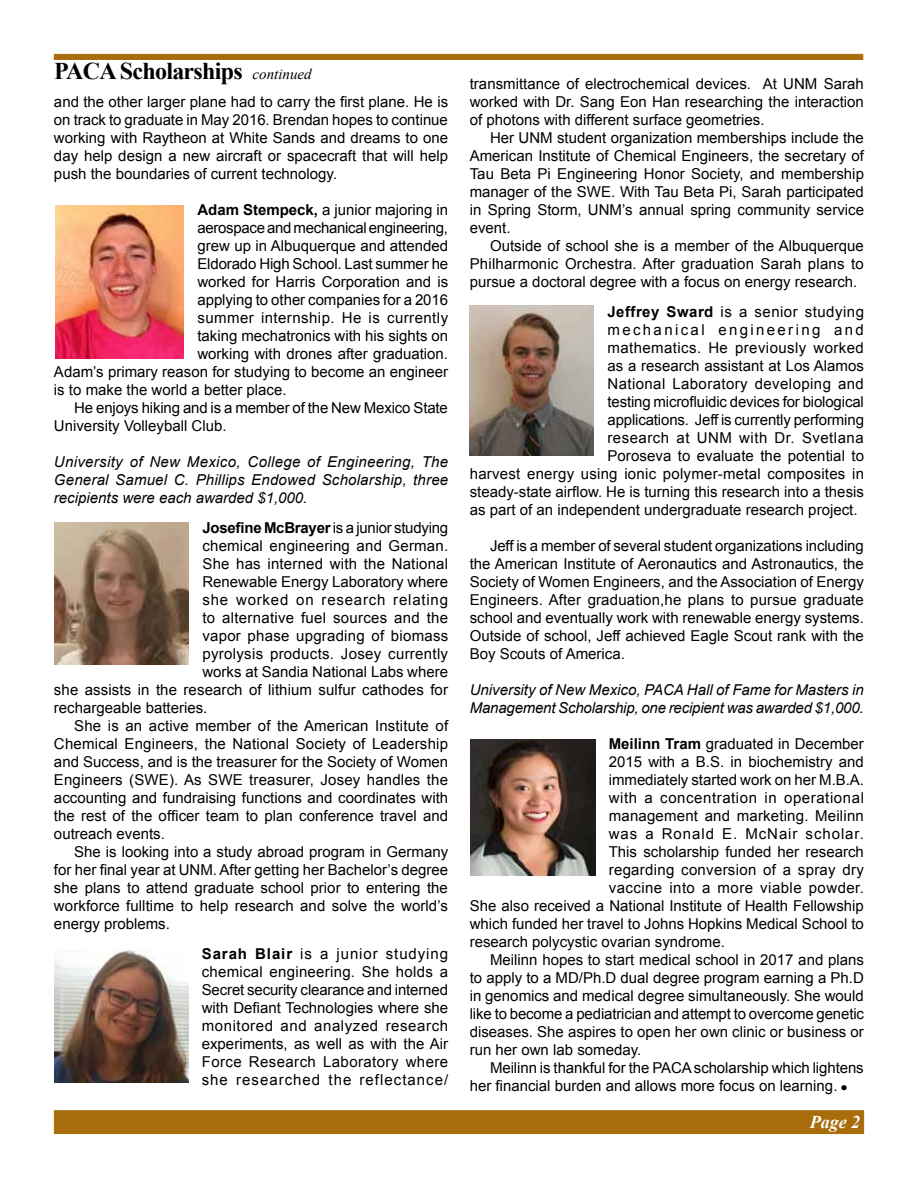
<style>
.page{position:relative;width:918px;height:1188px;background:#fff}
.page>*{position:absolute;margin:0;border:0;box-sizing:border-box;transform-origin:0 0}
.t1{font:700 24px "Times New Roman";letter-spacing:-.03em;color:#000}
.t2{font:italic 700 18px "Times New Roman";color:#fff}
.t3{font:15px/18px "Arial";color:#000;text-align:justify}
.t4{font:italic 15px/18px "Arial";color:#000;text-align:justify}
.t5{font:15px "Arial";letter-spacing:.03em;color:#000}
.t6{font:15px "Arial";letter-spacing:.02em;color:#000}
.t7{font:15px "Arial";letter-spacing:-.02em;color:#000}
.t8{font:15px "Arial";letter-spacing:.025em;color:#000}
.t9{font:15px "Arial";letter-spacing:.04em;color:#000}
.t10{font:15px "Arial";letter-spacing:.035em;color:#000}
.t11{font:15px "Arial";letter-spacing:.055em;color:#000}
.t12{font:15px "Arial";letter-spacing:.06em;color:#000}
.t13{font:15px "Arial";letter-spacing:.16em;color:#000}
.s1{font-weight:400;font-style:italic;font-size:15px}
.s2{font-weight:700}
</style>
<div class="page">
<div style="left:54px;top:1110px;width:810px;height:24px;background:#a86d0a;border:1px solid #a86d0a"></div>
<div style="left:54px;top:54px;width:809px;height:6px;background:#a86d0a;border:1px solid #a86d0a"></div>
<img style="left:55px;top:205px;width:129px;height:154px">
<img style="left:54px;top:522px;width:135px;height:142px">
<img style="left:54px;top:949px;width:134px;height:133px">
<img style="left:470px;top:305px;width:124px;height:150px">
<img style="left:470px;top:739px;width:125px;height:136px">
<h1 class="t1" style="left:54px;top:55px;width:259px">PACA Scholarships <span class="s1">continued</span></h1>
<p class="t3" style="left:54px;top:93px;width:396px">and the other larger plane had to carry the first plane. He is on track to graduate in May 2016. Brendan hopes to continue working with Raytheon at White Sands and dreams to one day help design a new aircraft or spacecraft that will help push the boundaries of current technology.</p>
<p class="t3" style="left:197px;top:201px;width:252px"><span class="s2">Adam Stempeck,</span> a junior majoring in</p>
<p class="t7" style="left:197px;top:218px;width:252px">aerospace and mechanical engineering,</p>
<p class="t3" style="left:197px;top:237px;width:252px">grew up in Albuquerque and attended</p>
<p class="t3" style="left:197px;top:255px;width:252px">Eldorado High School. Last summer he</p>
<p class="t3" style="left:197px;top:273px;width:252px">worked for Harris Corporation and is</p>
<p class="t3" style="left:197px;top:291px;width:252px">applying to other companies for a 2016</p>
<p class="t5" style="left:197px;top:308px;width:252px">summer internship. He is currently</p>
<p class="t3" style="left:197px;top:327px;width:252px">taking mechatronics with his sights on</p>
<p class="t3" style="left:197px;top:345px;width:252px">working with drones after graduation.</p>
<p class="t3" style="left:54px;top:363px;width:396px">Adam’s primary reason for studying to become an engineer</p>
<p class="t3" style="left:54px;top:381px;width:234px">is to make the world a better place.</p>
<p class="t3" style="left:74px;top:399px;width:375px">He enjoys hiking and is a member of the New Mexico State</p>
<p class="t3" style="left:54px;top:417px;width:174px">University Volleyball Club.</p>
<p class="t4" style="left:54px;top:453px;width:396px">University of New Mexico, College of Engineering, The General Samuel C. Phillips Endowed Scholarship, three recipients were each awarded $1,000.</p>
<p class="t3" style="left:202px;top:519px;width:247px"><span class="s2">Josefine McBrayer</span> is a junior studying</p>
<p class="t3" style="left:202px;top:537px;width:247px">chemical engineering and German.</p>
<p class="t3" style="left:202px;top:555px;width:247px">She has interned with the National</p>
<p class="t3" style="left:202px;top:573px;width:247px">Renewable Energy Laboratory where</p>
<p class="t11" style="left:202px;top:590px;width:247px">she worked on research relating</p>
<p class="t6" style="left:202px;top:608px;width:247px">to alternative fuel sources and the</p>
<p class="t3" style="left:202px;top:627px;width:247px">vapor phase upgrading of biomass</p>
<p class="t6" style="left:202px;top:644px;width:247px">pyrolysis products. Josey currently</p>
<p class="t3" style="left:202px;top:663px;width:247px">works at Sandia National Labs where</p>
<p class="t3" style="left:54px;top:681px;width:396px">she assists in the research of lithium sulfur cathodes for</p>
<p class="t3" style="left:54px;top:699px;width:155px">rechargeable batteries.</p>
<p class="t3" style="left:74px;top:717px;width:375px">She is an active member of the American Institute of</p>
<p class="t3" style="left:54px;top:735px;width:396px">Chemical Engineers, the National Society of Leadership</p>
<p class="t3" style="left:54px;top:753px;width:396px">and Success, and is the treasurer for the Society of Women</p>
<p class="t3" style="left:54px;top:771px;width:396px">Engineers (SWE). As SWE treasurer, Josey handles the</p>
<p class="t3" style="left:54px;top:789px;width:396px">accounting and fundraising functions and coordinates with</p>
<p class="t3" style="left:54px;top:807px;width:396px">the rest of the officer team to plan conference travel and</p>
<p class="t3" style="left:54px;top:825px;width:112px">outreach events.</p>
<p class="t3" style="left:74px;top:843px;width:375px">She is looking into a study abroad program in Germany</p>
<p class="t3" style="left:54px;top:861px;width:396px">for her final year at UNM. After getting her Bachelor’s degree</p>
<p class="t3" style="left:54px;top:879px;width:396px">she plans to attend graduate school prior to entering the</p>
<p class="t3" style="left:54px;top:897px;width:396px">workforce fulltime to help research and solve the world’s</p>
<p class="t3" style="left:54px;top:915px;width:117px">energy problems.</p>
<p class="t3" style="left:202px;top:945px;width:248px"><span class="s2">Sarah Blair</span> is a junior studying chemical engineering. She holds a Secret security clearance and interned with Defiant Technologies where she monitored and analyzed research experiments, as well as with the Air Force Research Laboratory where she researched the reflectance/</p>
<p class="t3" style="left:470px;top:75px;width:396px">transmittance of electrochemical devices. At UNM Sarah worked with Dr. Sang Eon Han researching the interaction of photons with different surface geometries.</p>
<p class="t3" style="left:470px;top:129px;width:396px;text-indent:20px">Her UNM student organization memberships include the American Institute of Chemical Engineers, the secretary of Tau Beta Pi Engineering Honor Society, and membership manager of the SWE. With Tau Beta Pi, Sarah participated in Spring Storm, UNM’s annual spring community service event.</p>
<p class="t3" style="left:470px;top:237px;width:396px;text-indent:20px">Outside of school she is a member of the Albuquerque Philharmonic Orchestra. After graduation Sarah plans to pursue a doctoral degree with a focus on energy research.</p>
<p class="t5" style="left:607px;top:302px;width:258px"><span class="s2">Jeffrey Sward</span> is a senior studying</p>
<p class="t13" style="left:607px;top:320px;width:258px">mechanical engineering and</p>
<p class="t5" style="left:607px;top:338px;width:258px">mathematics. He previously worked</p>
<p class="t3" style="left:607px;top:357px;width:258px">as a research assistant at Los Alamos</p>
<p class="t8" style="left:607px;top:374px;width:258px">National Laboratory developing and</p>
<p class="t3" style="left:607px;top:393px;width:258px">testing microfluidic devices for biological</p>
<p class="t3" style="left:607px;top:411px;width:258px">applications. Jeff is currently performing</p>
<p class="t10" style="left:607px;top:428px;width:258px">research at UNM with Dr. Svetlana</p>
<p class="t3" style="left:607px;top:447px;width:258px">Poroseva to evaluate the potential to</p>
<p class="t3" style="left:470px;top:465px;width:396px">harvest energy using ionic polymer-metal composites in</p>
<p class="t3" style="left:470px;top:483px;width:396px">steady-state airflow. He is turning this research into a thesis</p>
<p class="t3" style="left:470px;top:501px;width:389px">as part of an independent undergraduate research project.</p>
<p class="t3" style="left:470px;top:537px;width:396px;text-indent:20px">Jeff is a member of several student organizations including the American Institute of Aeronautics and Astronautics, the Society of Women Engineers, and the Association of Energy Engineers. After graduation,he plans to pursue graduate school and eventually work with renewable energy systems.<br>Outside of school, Jeff achieved Eagle Scout rank with the Boy Scouts of America.</p>
<p class="t4" style="left:470px;top:681px;width:396px">University of New Mexico, PACA Hall of Fame for Masters in<br>Management Scholarship, one recipient was awarded $1,000.</p>
<p class="t3" style="left:609px;top:735px;width:257px"><span class="s2">Meilinn Tram</span> graduated in December</p>
<p class="t3" style="left:609px;top:753px;width:257px">2015 with a B.S. in biochemistry and</p>
<p class="t3" style="left:609px;top:771px;width:257px">immediately started work on her M.B.A.</p>
<p class="t9" style="left:609px;top:788px;width:257px">with a concentration in operational</p>
<p class="t3" style="left:609px;top:807px;width:257px">management and marketing. Meilinn</p>
<p class="t12" style="left:609px;top:824px;width:257px">was a Ronald E. McNair scholar.</p>
<p class="t3" style="left:609px;top:843px;width:257px">This scholarship funded her research</p>
<p class="t6" style="left:609px;top:860px;width:257px">regarding conversion of a spray dry</p>
<p class="t5" style="left:609px;top:878px;width:257px">vaccine into a more viable powder.</p>
<p class="t3" style="left:470px;top:897px;width:396px">She also received a National Institute of Health Fellowship</p>
<p class="t3" style="left:470px;top:915px;width:396px">which funded her travel to Johns Hopkins Medical School to</p>
<p class="t3" style="left:470px;top:933px;width:257px">research polycystic ovarian syndrome.</p>
<p class="t3" style="left:490px;top:951px;width:375px">Meilinn hopes to start medical school in 2017 and plans</p>
<p class="t3" style="left:470px;top:969px;width:396px">to apply to a MD/Ph.D dual degree program earning a Ph.D</p>
<p class="t3" style="left:470px;top:987px;width:396px">in genomics and medical degree simultaneously. She would</p>
<p class="t3" style="left:470px;top:1005px;width:396px">like to become a pediatrician and attempt to overcome genetic</p>
<p class="t3" style="left:470px;top:1023px;width:396px">diseases. She aspires to open her own clinic or business or</p>
<p class="t3" style="left:470px;top:1041px;width:173px">run her own lab someday.</p>
<p class="t3" style="left:490px;top:1059px;width:375px">Meilinn is thankful for the PACA scholarship which lightens</p>
<p class="t3" style="left:470px;top:1077px;width:379px">her financial burden and allows more focus on learning. ●</p>
<p class="t2" style="left:810px;top:1109px;width:52px">Page 2</p>
</div>
